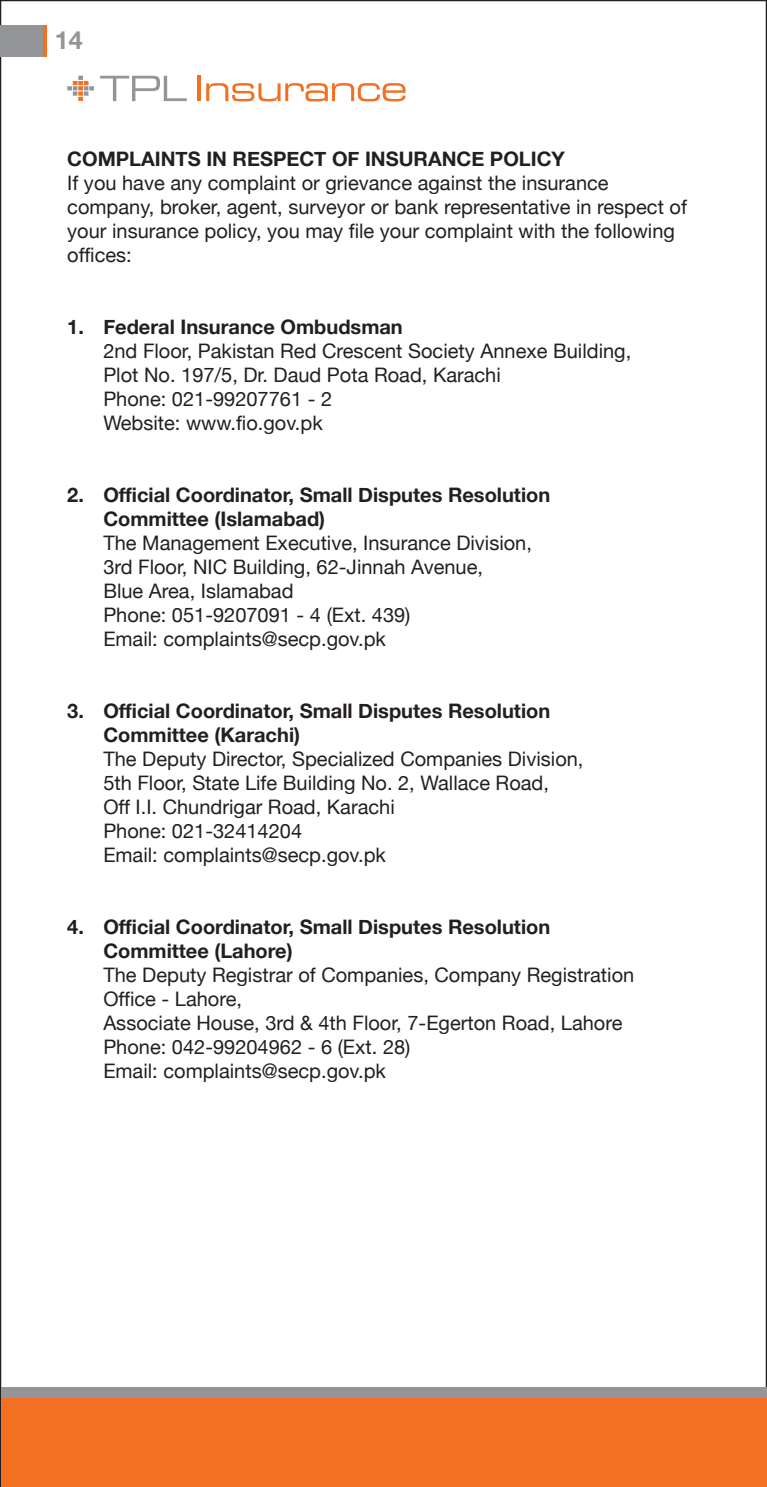
<style>
.page{position:relative;width:767px;height:1487px;background:#fff}
.page>*{position:absolute;margin:0;border:0;box-sizing:border-box;transform-origin:0 0}
.t1{font:700 25px "Helvetica Neue";color:#939598}
.t2{font:20px/24px "Helvetica Neue";color:#231f20}
.t3{font:700 20px/24px "Helvetica Neue";color:#231f20}
</style>
<div class="page">
<svg style="left:42px;top:25px;width:5px;height:31px"></svg>
<div style="left:0;top:25px;width:42px;height:31px;background:#939598"></div>
<svg style="left:67px;top:76px;width:27px;height:25px"></svg>
<svg style="left:100px;top:76px;width:87px;height:25px"></svg>
<hr style="left:197px;top:76px;width:4px;height:25px;background:#f36f21">
<svg style="left:206px;top:83px;width:199px;height:18px"></svg>
<div style="left:1px;top:1386px;width:765px;height:89px;background:#939598"></div>
<div style="left:1px;top:1397px;width:765px;height:89px;background:#f36f21"></div>
<p class="t1" style="left:55px;top:17px;width:29px">14</p>
<p class="t3" style="left:67px;top:145px;width:499px">COMPLAINTS IN RESPECT OF INSURANCE POLICY</p>
<p class="t2" style="left:67px;top:169px;width:621px">If you have any complaint or grievance against the insurance company, broker, agent, surveyor or bank representative in respect of your insurance policy, you may file your complaint with the following offices:</p>
<p class="t3" style="left:67px;top:313px;width:337px">1. Federal Insurance Ombudsman</p>
<p class="t2" style="left:103px;top:337px;width:529px">2nd Floor, Pakistan Red Crescent Society Annexe Building, Plot No. 197/5, Dr. Daud Pota Road, Karachi<br>Phone: 021-99207761 - 2<br>Website: www.fio.gov.pk</p>
<p class="t3" style="left:103px;top:481px;width:448px;text-indent:-36px">2. Official Coordinator, Small Disputes Resolution<br>Committee (Islamabad)</p>
<p class="t2" style="left:103px;top:529px;width:430px">The Management Executive, Insurance Division, 3rd Floor, NIC Building, 62-Jinnah Avenue,<br>Blue Area, Islamabad<br>Phone: 051-9207091 - 4 (Ext. 439)<br>Email: complaints@secp.gov.pk</p>
<p class="t3" style="left:103px;top:697px;width:448px;text-indent:-36px">3. Official Coordinator, Small Disputes Resolution<br>Committee (Karachi)</p>
<p class="t2" style="left:103px;top:745px;width:481px">The Deputy Director, Specialized Companies Division, 5th Floor, State Life Building No. 2, Wallace Road,<br>Off I.I. Chundrigar Road, Karachi<br>Phone: 021-32414204<br>Email: complaints@secp.gov.pk</p>
<p class="t3" style="left:103px;top:913px;width:448px;text-indent:-36px">4. Official Coordinator, Small Disputes Resolution<br>Committee (Lahore)</p>
<p class="t2" style="left:103px;top:961px;width:532px">The Deputy Registrar of Companies, Company Registration Office - Lahore,<br>Associate House, 3rd &amp; 4th Floor, 7-Egerton Road, Lahore Phone: 042-99204962 - 6 (Ext. 28)<br>Email: complaints@secp.gov.pk</p>
</div>
